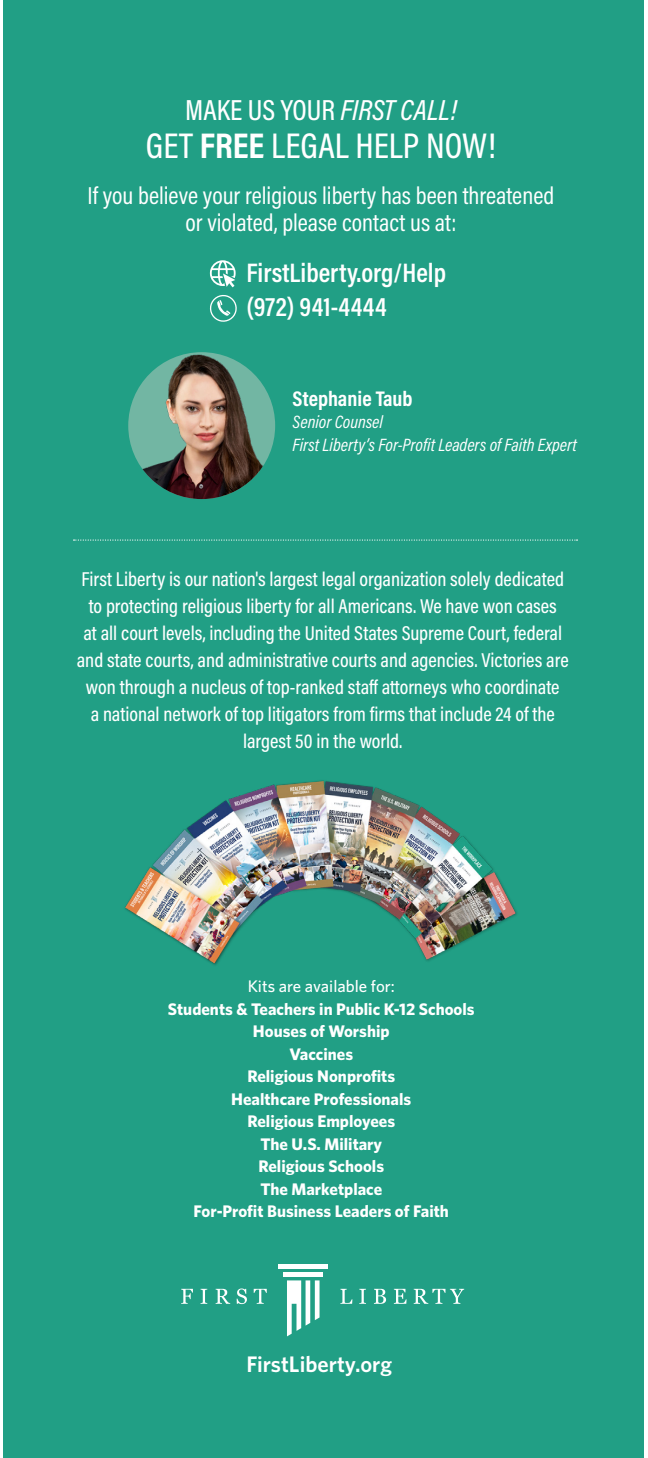
<style>
.page{position:relative;width:648px;height:1458px;background:#fff}
.page>*{position:absolute;margin:0;border:0;box-sizing:border-box;transform-origin:0 0}
.t1{font:500 36px "Acumin Pro Cond";color:#fff}
.t2{font:500 29.25px "Acumin Pro Cond";color:#fff}
.t3{font:600 27px "Acumin Pro Cond";letter-spacing:.005em;color:#fff}
.t4{font:24.75px/27px "Acumin Pro Cond";color:#fff;text-align:center}
.t5{font:600 22.5px "Whitney";color:#fff}
.t6{font:700 21.38px "Acumin Pro Cond";color:#fff}
.t7{font:500 20.25px/27px "Acumin Pro Cond";color:#fff;text-align:center}
.t8{font:italic 18px "Acumin Pro Cond";color:#fff}
.t9{font:700 16.88px "Whitney";color:#fff}
.t10{font:500 16.88px "Whitney";color:#fff}
.s1{font-style:italic}
.s2{font-weight:700}
</style>
<div class="page">
<div style="left:4px;top:0;width:640px;height:1458px;background:#219f85"></div>
<svg style="left:74px;top:540px;width:504px;height:1px"></svg>
<img style="left:128px;top:354px;width:147px;height:145px">
<svg style="left:210px;top:260px;width:26px;height:27px"></svg>
<svg style="left:209px;top:295px;width:28px;height:27px"></svg>
<svg style="left:181px;top:1289px;width:12px;height:15px"></svg>
<svg style="left:201px;top:1289px;width:6px;height:15px"></svg>
<svg style="left:216px;top:1289px;width:14px;height:15px"></svg>
<svg style="left:237px;top:1288px;width:10px;height:16px"></svg>
<svg style="left:254px;top:1289px;width:13px;height:15px"></svg>
<svg style="left:340px;top:1289px;width:12px;height:15px"></svg>
<svg style="left:359px;top:1289px;width:7px;height:15px"></svg>
<svg style="left:374px;top:1289px;width:12px;height:15px"></svg>
<svg style="left:394px;top:1289px;width:13px;height:15px"></svg>
<svg style="left:414px;top:1289px;width:50px;height:15px"></svg>
<div style="left:283px;top:1272px;width:40px;height:5px;background:#fff"></div>
<svg style="left:287px;top:1280px;width:33px;height:56px"></svg>
<div style="left:278px;top:1264px;width:50px;height:5px;background:#fff"></div>
<img style="left:125px;top:780px;width:392px;height:185px">
<p class="t2" style="left:185px;top:91px;width:273px">MAKE US YOUR <span class="s1">FIRST CALL!</span></p>
<p class="t1" style="left:146px;top:122px;width:352px">GET <span class="s2">FREE</span> LEGAL HELP NOW!</p>
<p class="t4" style="left:88px;top:182px;width:468px">If you believe your religious liberty has been threatened or violated, please contact us at:</p>
<p class="t3" style="left:247px;top:255px;width:201px">FirstLiberty.org/Help</p>
<p class="t3" style="left:247px;top:289px;width:142px">(972) 941-4444</p>
<p class="t6" style="left:293px;top:384px;width:121px">Stephanie Taub</p>
<p class="t8" style="left:293px;top:410px;width:92px">Senior Counsel</p>
<p class="t8" style="left:293px;top:433px;width:286px">First Liberty’s For-Profit Leaders of Faith Expert</p>
<p class="t7" style="left:77px;top:565px;width:494px">First Liberty is our nation's largest legal organization solely dedicated to protecting religious liberty for all Americans. We have won cases<br>at all court levels, including the United States Supreme Court, federal and state courts, and administrative courts and agencies. Victories are won through a nucleus of top-ranked staff attorneys who coordinate<br>a national network of top litigators from firms that include 24 of the largest 50 in the world.</p>
<p class="t10" style="left:248px;top:975px;width:149px">Kits are available for:</p>
<p class="t9" style="left:168px;top:998px;width:308px">Students &amp; Teachers in Public K-12 Schools</p>
<p class="t9" style="left:253px;top:1020px;width:138px">Houses of Worship</p>
<p class="t9" style="left:289px;top:1043px;width:65px">Vaccines</p>
<p class="t9" style="left:247px;top:1065px;width:149px">Religious Nonprofits</p>
<p class="t9" style="left:231px;top:1088px;width:182px">Healthcare Professionals</p>
<p class="t9" style="left:247px;top:1110px;width:149px">Religious Employees</p>
<p class="t9" style="left:260px;top:1133px;width:123px">The U.S. Military</p>
<p class="t9" style="left:258px;top:1155px;width:127px">Religious Schools</p>
<p class="t9" style="left:260px;top:1178px;width:123px">The Marketplace</p>
<p class="t9" style="left:194px;top:1200px;width:257px">For-Profit Business Leaders of Faith</p>
<p class="t5" style="left:247px;top:1349px;width:147px">FirstLiberty.org</p>
</div>
